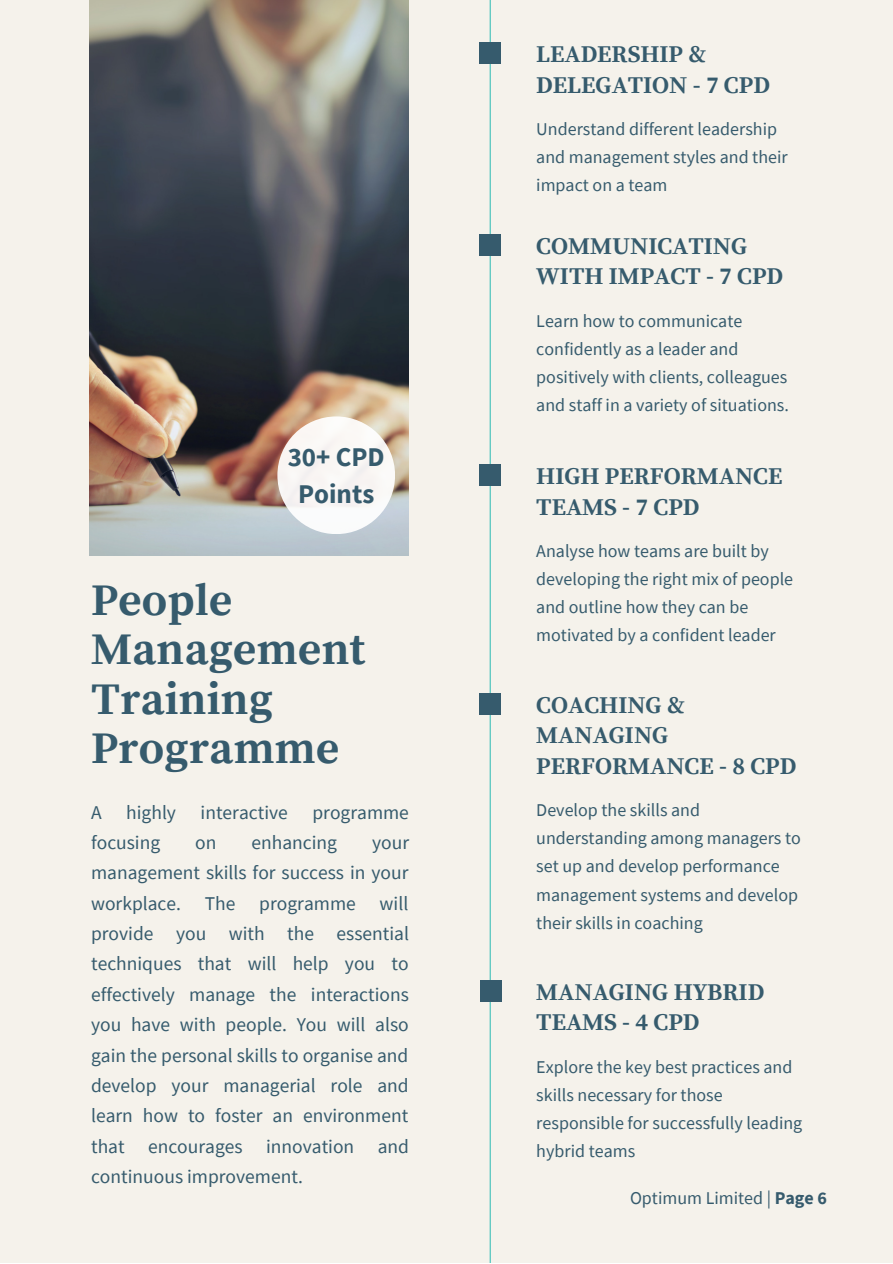
<style>
.page{position:relative;width:893px;height:1264px;background:#fff}
.page>*{position:absolute;margin:0;border:0;box-sizing:border-box;transform-origin:0 0}
.t1{font:700 45px/49.5px "Source Serif Pro";color:#365b6d}
.t2{font:700 27px/37px "Source Sans Pro";color:#365b6d;text-align:center}
.t3{font:700 24px/30.3px "Source Serif Pro";color:#365b6d}
.t4{font:19.5px/30.3px "Source Sans Pro";color:#365b6d;text-align:justify}
.t5{font:18px/28px "Source Sans Pro";color:#365b6d}
.s1{font-weight:700}
</style>
<div class="page">
<div style="left:0;top:0;width:892px;height:1262px;background:#f5f2eb"></div>
<img style="left:89px;top:0;width:319px;height:555px">
<hr style="left:489px;top:0;width:1px;height:1262px;background:#41c1ba">
<div style="left:479px;top:464px;width:21px;height:22px;background:#365b6d"></div>
<div style="left:480px;top:979px;width:21px;height:22px;background:#365b6d"></div>
<div style="left:479px;top:693px;width:21px;height:21px;background:#365b6d"></div>
<div style="left:479px;top:234px;width:21px;height:21px;background:#365b6d"></div>
<div style="left:479px;top:42px;width:21px;height:22px;background:#365b6d"></div>
<div style="left:277px;top:416px;width:118px;height:118px;background:#faf7f5;border-radius:50%"></div>
<p class="t2" style="left:288px;top:438px;width:99px">30+ CPD<br>Points</p>
<p class="t1" style="left:91px;top:577px;width:276px">People<br>Management<br>Training<br>Programme</p>
<p class="t4" style="left:91px;top:796px;width:12px">A</p>
<p class="t4" style="left:126px;top:796px;width:51px">highly</p>
<p class="t4" style="left:200px;top:796px;width:89px">interactive</p>
<p class="t4" style="left:312px;top:796px;width:98px">programme</p>
<p class="t4" style="left:91px;top:826px;width:71px">focusing</p>
<p class="t4" style="left:195px;top:826px;width:23px">on</p>
<p class="t4" style="left:251px;top:826px;width:87px">enhancing</p>
<p class="t4" style="left:91px;top:826px;width:319px;text-indent:281px">your management skills for success in your workplace. The programme will provide you with the essential techniques that will help you to effectively manage the interactions you have with people. You will also gain the personal skills to organise and develop your managerial role and learn how to foster an environment that encourages innovation and continuous improvement.</p>
<p class="t3" style="left:536px;top:40px;width:235px">LEADERSHIP &amp;<br>DELEGATION - 7 CPD</p>
<p class="t5" style="left:536px;top:115px;width:253px">Understand different leadership and management styles and their impact on a team</p>
<p class="t3" style="left:536px;top:232px;width:248px">COMMUNICATING<br>WITH IMPACT - 7 CPD</p>
<p class="t5" style="left:536px;top:306px;width:254px">Learn how to communicate confidently as a leader and positively with clients, colleagues and staff in a variety of situations.</p>
<p class="t3" style="left:536px;top:462px;width:248px">HIGH PERFORMANCE<br>TEAMS - 7 CPD</p>
<p class="t5" style="left:536px;top:536px;width:258px">Analyse how teams are built by developing the right mix of people and outline how they can be motivated by a confident leader</p>
<p class="t3" style="left:536px;top:691px;width:261px">COACHING &amp;<br>MANAGING<br>PERFORMANCE - 8 CPD</p>
<p class="t5" style="left:536px;top:795px;width:266px">Develop the skills and understanding among managers to set up and develop performance management systems and develop their skills in coaching</p>
<p class="t3" style="left:536px;top:977px;width:229px">MANAGING HYBRID<br>TEAMS - 4 CPD</p>
<p class="t5" style="left:536px;top:1052px;width:267px">Explore the key best practices and skills necessary for those responsible for successfully leading hybrid teams</p>
<p class="t5" style="left:630px;top:1183px;width:198px">Optimum Limited | <span class="s1">Page 6</span></p>
</div>
